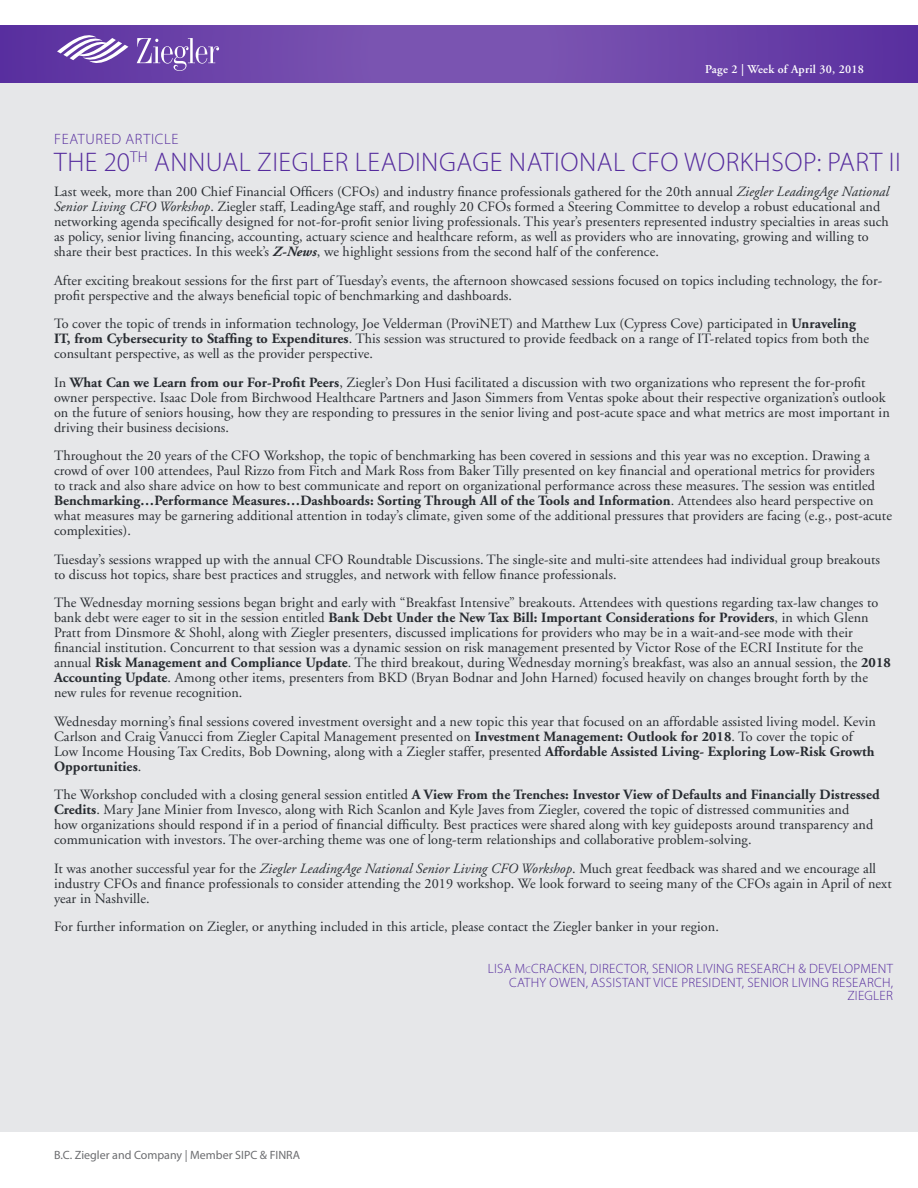
<style>
.page{position:relative;width:918px;height:1188px;background:#fff}
.page>*{position:absolute;margin:0;border:0;box-sizing:border-box;transform-origin:0 0}
.t1{font:300 27px "Myriad Pro";letter-spacing:.02em;color:#552b9d}
.t2{font:300 15px "Myriad Pro";letter-spacing:.045em;color:#552b9d}
.Normal_text{font:14.1px/15px "Adobe Garamond";letter-spacing:.005em;color:#282c31}
.t3{font:300 13.5px/13.5px "Myriad Pro";letter-spacing:.02em;color:#552b9d;text-align:right}
.t4{font:12px "Myriad Pro";color:#6c6d70}
.Normal_text-2{font:600 12px "Adobe Garamond";letter-spacing:.02em;color:#fff}
.s1{font-style:italic}
.s2{font-weight:700;font-style:italic}
.s3{font-weight:700}
.s4{font-size:9.45px}
</style>
<div class="page">
<div style="left:0;top:80px;width:918px;height:1051px;background:#e6e7e9"></div>
<svg style="left:0;top:25px;width:918px;height:58px;background:#6d45aa"></svg>
<svg style="left:137px;top:38px;width:82px;height:33px;background:#8665b8"></svg>
<svg style="left:57px;top:36px;width:71px;height:32px"></svg>
<p class="Normal_text-2" style="left:705px;top:63px;width:160px">Page 2 | Week of April 30, 2018</p>
<p class="t2" style="left:54px;top:130px;width:126px">FEATURED ARTICLE</p>
<p class="t1" style="left:54px;top:146px;width:848px">THE 20<sup>TH</sup> ANNUAL ZIEGLER LEADINGAGE NATIONAL CFO WORKHSOP: PART II</p>
<p class="Normal_text" style="left:54px;top:185px;width:837px">Last week, more than 200 Chief Financial Officers (CFOs) and industry finance professionals gathered for the 20th annual <span class="s1">Ziegler LeadingAge National Senior Living CFO Workshop</span>. Ziegler staff, LeadingAge staff, and roughly 20 CFOs formed a Steering Committee to develop a robust educational and networking agenda specifically designed for not-for-profit senior living professionals. This year’s presenters represented industry specialties in areas such as policy, senior living financing, accounting, actuary science and healthcare reform, as well as providers who are innovating, growing and willing to share their best practices. In this week’s <span class="s2">Z-News</span>, we highlight sessions from the second half of the conference.</p>
<p class="Normal_text" style="left:54px;top:273px;width:830px">After exciting breakout sessions for the first part of Tuesday’s events, the afternoon showcased sessions focused on topics including technology, the for&shy;profit perspective and the always beneficial topic of benchmarking and dashboards.</p>
<p class="Normal_text" style="left:54px;top:317px;width:817px">To cover the topic of trends in information technology, Joe Velderman (ProviNET) and Matthew Lux (Cypress Cove) participated in <span class="s3">Unraveling<br>IT, from Cybersecurity to Staffing to Expenditures</span>. This session was structured to provide feedback on a range of IT-related topics from both the consultant perspective, as well as the provider perspective.</p>
<p class="Normal_text" style="left:54px;top:375px;width:837px">In <span class="s3">What Can we Learn from our For-Profit Peers</span>, Ziegler’s Don Husi facilitated a discussion with two organizations who represent the for-profit owner perspective. Isaac Dole from Birchwood Healthcare Partners and Jason Simmers from Ventas spoke about their respective organization’s outlook on the future of seniors housing, how they are responding to pressures in the senior living and post-acute space and what metrics are most important in driving their business decisions.</p>
<p class="Normal_text" style="left:54px;top:449px;width:840px">Throughout the 20 years of the CFO Workshop, the topic of benchmarking has been covered in sessions and this year was no exception. Drawing a crowd of over 100 attendees, Paul Rizzo from Fitch and Mark Ross from Baker Tilly presented on key financial and operational metrics for providers<br>to track and also share advice on how to best communicate and report on organizational performance across these measures. The session was entitled <span class="s3">Benchmarking…Performance Measures…Dashboards: Sorting Through All of the Tools and Information</span>. Attendees also heard perspective on what measures may be garnering additional attention in today’s climate, given some of the additional pressures that providers are facing (e.g., post-acute complexities).</p>
<p class="Normal_text" style="left:54px;top:552px;width:828px">Tuesday’s sessions wrapped up with the annual CFO Roundtable Discussions. The single-site and multi-site attendees had individual group breakouts to discuss hot topics, share best practices and struggles, and network with fellow finance professionals.</p>
<p class="Normal_text" style="left:54px;top:596px;width:838px">The Wednesday morning sessions began bright and early with “Breakfast Intensive” breakouts. Attendees with questions regarding tax-law changes to bank debt were eager to sit in the session entitled <span class="s3">Bank Debt Under the New Tax Bill: Important Considerations for Providers</span>, in which Glenn Pratt from Dinsmore &amp; Shohl, along with Ziegler presenters, discussed implications for providers who may be in a wait-and-see mode with their financial institution. Concurrent to that session was a dynamic session on risk management presented by Victor Rose of the ECRI Institute for the annual <span class="s3">Risk Management and Compliance Update</span>. The third breakout, during Wednesday morning’s breakfast, was also an annual session, the <span class="s3">2018<br>Accounting Update</span>. Among other items, presenters from BKD (Bryan Bodnar and John Harned) focused heavily on changes brought forth by the new rules for revenue recognition.</p>
<p class="Normal_text" style="left:54px;top:714px;width:823px">Wednesday morning’s final sessions covered investment oversight and a new topic this year that focused on an affordable assisted living model. Kevin Carlson and Craig Vanucci from Ziegler Capital Management presented on <span class="s3">Investment Management: Outlook for 2018</span>. To cover the topic of Low Income Housing Tax Credits, Bob Downing, along with a Ziegler staffer, presented <span class="s3">Affordable Assisted Living- Exploring Low-Risk Growth Opportunities</span>.</p>
<p class="Normal_text" style="left:54px;top:788px;width:827px">The Workshop concluded with a closing general session entitled <span class="s3">A View From the Trenches: Investor View of Defaults and Financially Distressed Credits</span>. Mary Jane Minier from Invesco, along with Rich Scanlon and Kyle Javes from Ziegler, covered the topic of distressed communities and<br>how organizations should respond if in a period of financial difficulty. Best practices were shared along with key guideposts around transparency and communication with investors. The over-arching theme was one of long-term relationships and collaborative problem-solving.</p>
<p class="Normal_text" style="left:54px;top:861px;width:839px">It was another successful year for the <span class="s1">Ziegler LeadingAge National Senior Living CFO Workshop</span>. Much great feedback was shared and we encourage all industry CFOs and finance professionals to consider attending the 2019 workshop. We look forward to seeing many of the CFOs again in April of next year in Nashville.</p>
<p class="Normal_text" style="left:54px;top:920px;width:666px">For further information on Ziegler, or anything included in this article, please contact the Ziegler banker in your region.</p>
<p class="t3" style="left:488px;top:962px;width:407px">LISA M<span class="s4">c</span>CRACKEN, DIRECTOR, SENIOR LIVING RESEARCH &amp; DEVELOPMENT<br>CATHY OWEN, ASSISTANT VICE PRESIDENT, SENIOR LIVING RESEARCH,<br>ZIEGLER</p>
<p class="t4" style="left:54px;top:1147px;width:248px">B.C. Ziegler and Company | Member SIPC &amp; FINRA</p>
</div>
